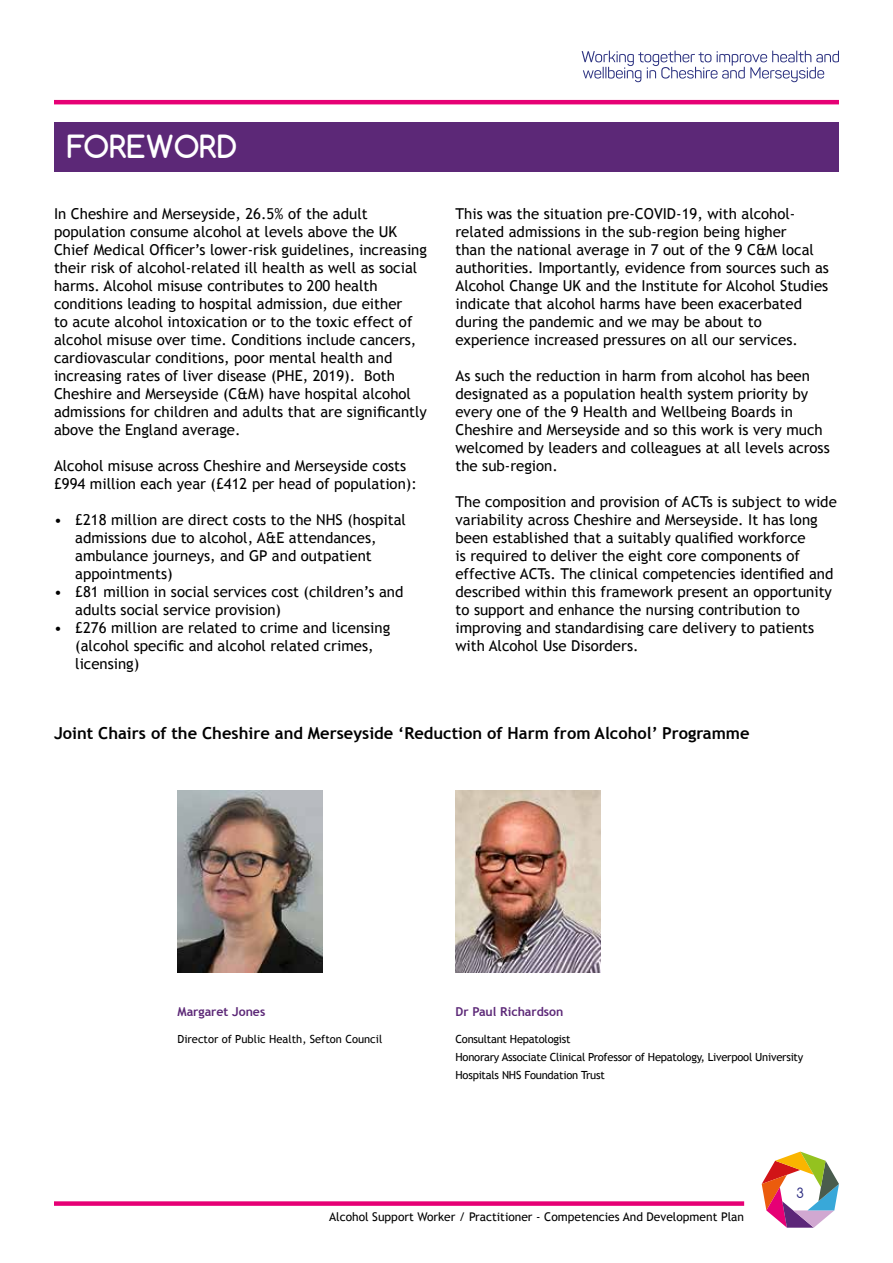
<style>
.page{position:relative;width:893px;height:1263px;background:#fff}
.page>*{position:absolute;margin:0;border:0;box-sizing:border-box;transform-origin:0 0}
.t1{font:700 30px "Comfortaa";color:#fff}
.t2{font:700 16.5px "Trebuchet MS";color:#000}
.t3{font:15px/18px "Trebuchet MS";color:#000}
.t4{font:13.5px "Comfortaa";color:#2e2e82}
.t5{font:700 12.3px "Trebuchet MS";color:#5c2877}
.t6{font:12px "Trebuchet MS";color:#000}
.t7{font:11.25px/17.9px "Trebuchet MS";letter-spacing:-.02em;color:#000}
.t8{font:11.25px "Trebuchet MS";color:#000}
</style>
<div class="page">
<hr style="left:54px;top:100px;width:785px;height:4px;background:#e60075">
<svg style="left:582px;top:51px;width:257px;height:31px"></svg>
<div style="left:54px;top:1201px;width:690px;height:5px;background:#e60075"></div>
<svg style="left:762px;top:1151px;width:77px;height:77px"></svg>
<div style="left:54px;top:122px;width:785px;height:49px;background:#5c2877"></div>
<img style="left:178px;top:791px;width:144px;height:182px">
<img style="left:455px;top:791px;width:145px;height:182px">
<h1 class="t1" style="left:67px;top:128px;width:172px">FOREWORD</h1>
<p class="t3" style="left:54px;top:205px;width:375px">In Cheshire and Merseyside, 26.5% of the adult population consume alcohol at levels above the UK Chief Medical Officer’s lower-risk guidelines, increasing their risk of alcohol-related ill health as well as social harms. Alcohol misuse contributes to 200 health conditions leading to hospital admission, due either<br>to acute alcohol intoxication or to the toxic effect of alcohol misuse over time. Conditions include cancers, cardiovascular conditions, poor mental health and increasing rates of liver disease (PHE, 2019). Both Cheshire and Merseyside (C&amp;M) have hospital alcohol admissions for children and adults that are significantly above the England average.</p>
<p class="t3" style="left:54px;top:457px;width:364px">Alcohol misuse across Cheshire and Merseyside costs £994 million each year (£412 per head of population):</p>
<p class="t3" style="left:75px;top:511px;width:332px;text-indent:-21px">• £218 million are direct costs to the NHS (hospital admissions due to alcohol, A&amp;E attendances, ambulance journeys, and GP and outpatient appointments)</p>
<p class="t3" style="left:75px;top:583px;width:330px;text-indent:-21px">• £81 million in social services cost (children’s and adults social service provision)</p>
<p class="t3" style="left:75px;top:619px;width:317px;text-indent:-21px">• £276 million are related to crime and licensing (alcohol specific and alcohol related crimes, licensing)</p>
<p class="t3" style="left:455px;top:205px;width:375px">This was the situation pre-COVID-19, with alcohol&shy;related admissions in the sub-region being higher<br>than the national average in 7 out of the 9 C&amp;M local authorities. Importantly, evidence from sources such as Alcohol Change UK and the Institute for Alcohol Studies indicate that alcohol harms have been exacerbated during the pandemic and we may be about to experience increased pressures on all our services.</p>
<p class="t3" style="left:455px;top:367px;width:376px">As such the reduction in harm from alcohol has been designated as a population health system priority by every one of the 9 Health and Wellbeing Boards in Cheshire and Merseyside and so this work is very much welcomed by leaders and colleagues at all levels across the sub-region.</p>
<p class="t3" style="left:455px;top:493px;width:383px">The composition and provision of ACTs is subject to wide variability across Cheshire and Merseyside. It has long been established that a suitably qualified workforce<br>is required to deliver the eight core components of effective ACTs. The clinical competencies identified and described within this framework present an opportunity to support and enhance the nursing contribution to improving and standardising care delivery to patients with Alcohol Use Disorders.</p>
<p class="t2" style="left:54px;top:723px;width:697px">Joint Chairs of the Cheshire and Merseyside ‘Reduction of Harm from Alcohol’ Programme</p>
<p class="t5" style="left:178px;top:1004px;width:89px">Margaret Jones</p>
<p class="t8" style="left:178px;top:1032px;width:206px">Director of Public Health, Sefton Council</p>
<p class="t5" style="left:455px;top:1004px;width:109px">Dr Paul Richardson</p>
<p class="t7" style="left:455px;top:1030px;width:349px">Consultant Hepatologist<br>Honorary Associate Clinical Professor of Hepatology, Liverpool University<br>Hospitals NHS Foundation Trust</p>
<p class="t4" style="left:797px;top:1184px;width:9px">3</p>
<p class="t6" style="left:329px;top:1210px;width:416px">Alcohol Support Worker / Practitioner - Competencies And Development Plan</p>
</div>
